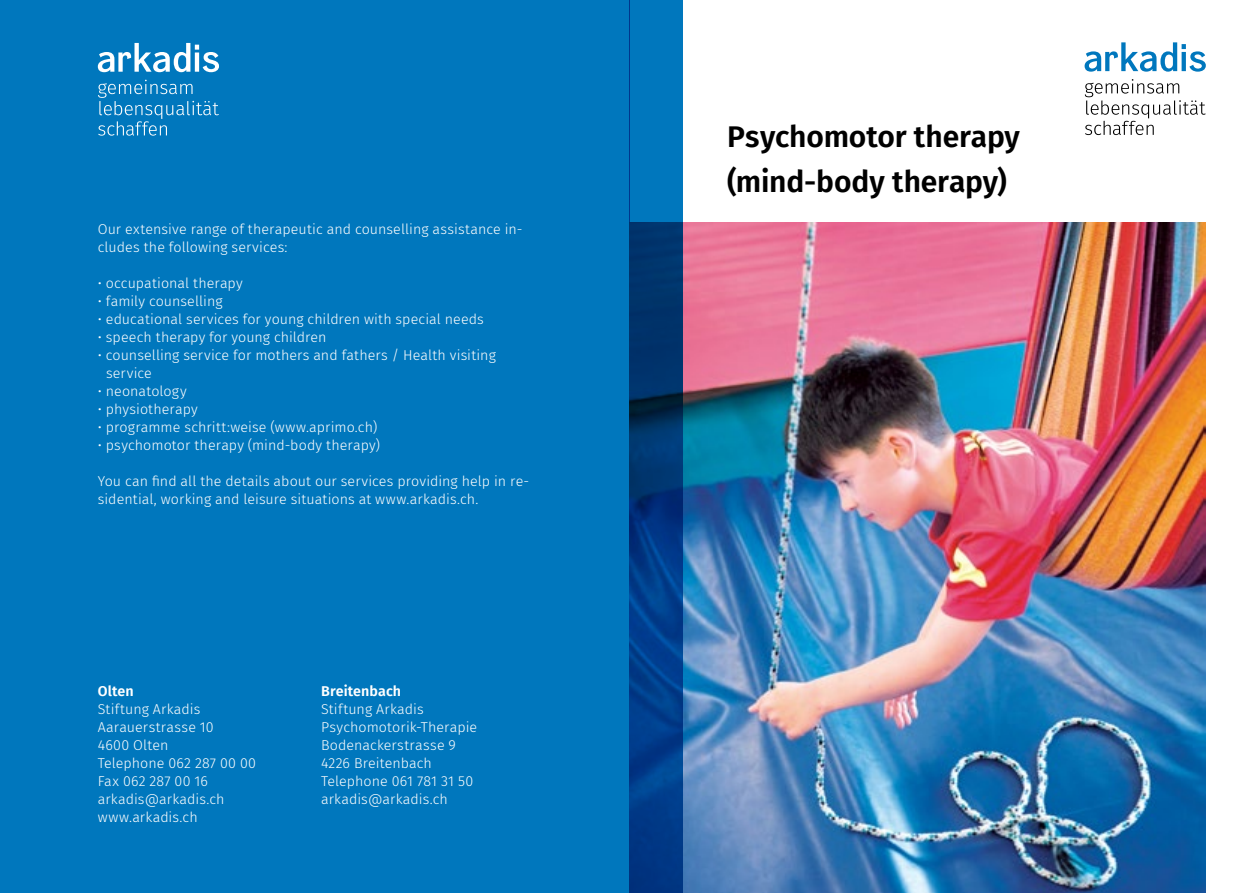
<style>
.page{position:relative;width:1259px;height:893px;background:#fff}
.page>*{position:absolute;margin:0;border:0;box-sizing:border-box;transform-origin:0 0}
.t1{font:600 30px/45px "Fira Sans";letter-spacing:-.005em;color:#000}
.t2{font:300 14.25px/18px "Fira Sans";letter-spacing:.005em;color:#fff}
.t3{font:600 14.25px "Fira Sans";letter-spacing:.01em;color:#fff}
</style>
<div class="page">
<div style="left:0;top:0;width:629px;height:893px;background:#0077bd"></div>
<svg style="left:98px;top:43px;width:121px;height:29px"></svg>
<svg style="left:98px;top:80px;width:121px;height:56px"></svg>
<svg style="left:1084px;top:42px;width:121px;height:30px"></svg>
<svg style="left:1085px;top:79px;width:120px;height:56px"></svg>
<img style="left:682px;top:223px;width:523px;height:670px">
<svg style="left:629px;top:0;width:53px;height:893px;background:#00468b"></svg>
<p class="t2" style="left:98px;top:220px;width:426px">Our extensive range of therapeutic and counselling assistance in&shy;cludes the following services:</p>
<p class="t2" style="left:98px;top:274px;width:146px">• occupational therapy</p>
<p class="t2" style="left:98px;top:292px;width:126px">• family counselling</p>
<p class="t2" style="left:98px;top:310px;width:387px">• educational services for young children with special needs</p>
<p class="t2" style="left:98px;top:328px;width:230px">• speech therapy for young children</p>
<p class="t2" style="left:106px;top:346px;width:391px;text-indent:-8px">• counselling service for mothers and fathers / Health visiting service</p>
<p class="t2" style="left:98px;top:382px;width:90px">• neonatology</p>
<p class="t2" style="left:98px;top:400px;width:101px">• physiotherapy</p>
<p class="t2" style="left:98px;top:418px;width:281px">• programme schritt:weise (www.aprimo.ch)</p>
<p class="t2" style="left:98px;top:436px;width:284px">• psychomotor therapy (mind-body therapy)</p>
<p class="t2" style="left:98px;top:472px;width:433px">You can find all the details about our services providing help in re&shy;sidential, working and leisure situations at www.arkadis.ch.</p>
<p class="t3" style="left:98px;top:679px;width:37px">Olten</p>
<p class="t2" style="left:98px;top:700px;width:160px">Stiftung Arkadis<br>Aarauerstrasse 10<br>4600 Olten<br>Telephone 062 287 00 00<br>Fax 062 287 00 16 arkadis@arkadis.ch www.arkadis.ch</p>
<p class="t3" style="left:321px;top:679px;width:82px">Breitenbach</p>
<p class="t2" style="left:321px;top:700px;width:158px">Stiftung Arkadis<br>Psychomotorik-Therapie<br>Bodenackerstrasse 9<br>4226 Breitenbach<br>Telephone 061 781 31 50 arkadis@arkadis.ch</p>
<h1 class="t1" style="left:727px;top:112px;width:294px">Psychomotor therapy (mind-body therapy)</h1>
</div>
